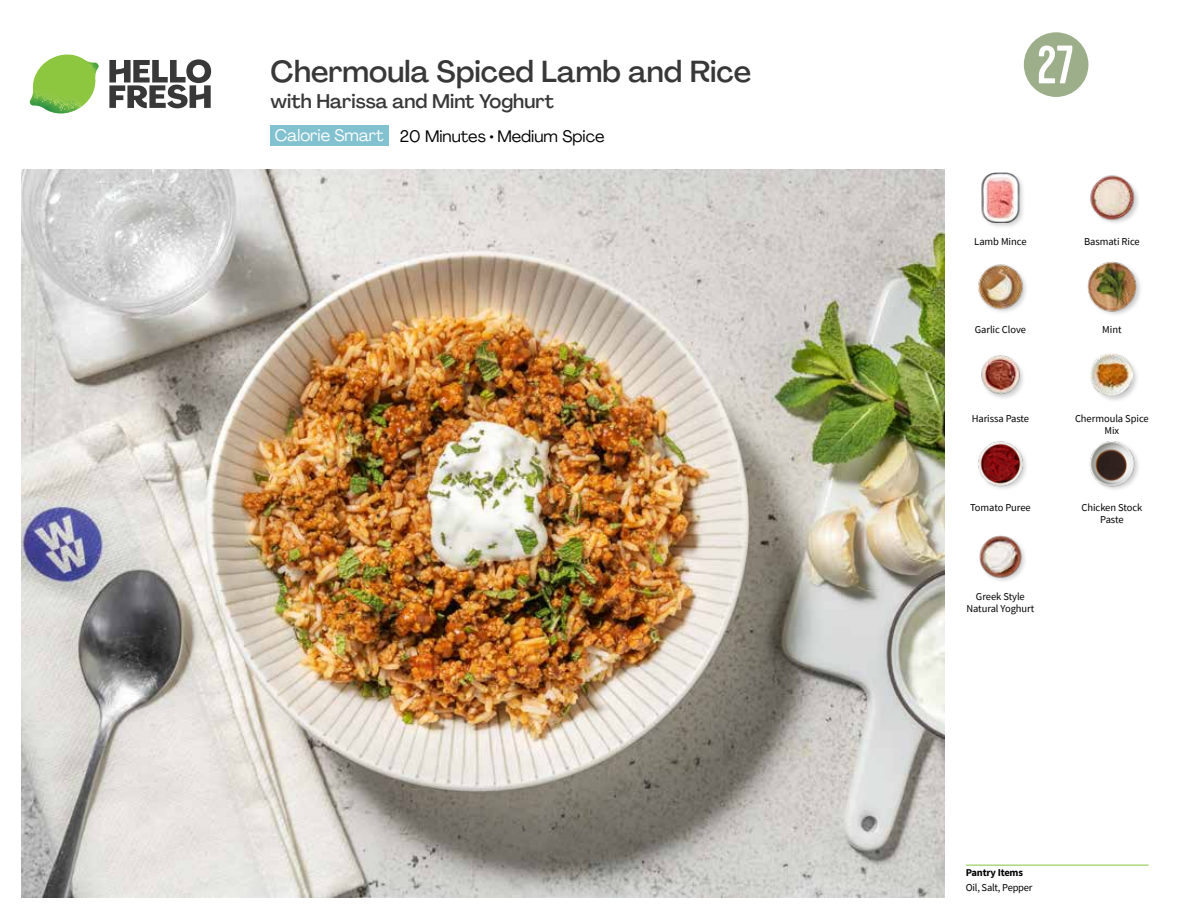
<style>
.page{position:relative;width:1188px;height:918px;background:#fff}
.page>*{position:absolute;margin:0;border:0;box-sizing:border-box;transform-origin:0 0}
.t1{font:54px "Kapra";color:#fff}
.t2{font:500 30px "Agrandir";color:#383839}
.t3{font:500 19.5px "Agrandir";color:#383839}
.t4{font:16.5px "Agrandir";color:#000}
.t5{font:16.5px "Agrandir";color:#fff}
.t6{font:10.5px/12px "Source Sans Pro";letter-spacing:-.005em;color:#000;text-align:center}
.t7{font:700 10.5px "Source Sans Pro";letter-spacing:-.02em;color:#000}
</style>
<div class="page">
<svg style="left:109px;top:59px;width:102px;height:49px"></svg>
<img style="left:30px;top:55px;width:69px;height:59px">
<img style="left:21px;top:170px;width:924px;height:728px">
<hr style="left:966px;top:865px;width:183px;height:1px;background:#82c341">
<div style="left:271px;top:126px;width:118px;height:20px;background:#82c1cf"></div>
<img style="left:979px;top:535px;width:46px;height:46px">
<img style="left:981px;top:355px;width:42px;height:43px">
<img style="left:978px;top:441px;width:48px;height:48px">
<img style="left:1089px;top:441px;width:50px;height:49px">
<div style="left:1090px;top:353px;width:50px;height:50px;background:#000;opacity:.2"></div>
<img style="left:1091px;top:354px;width:42px;height:42px">
<div style="left:980px;top:171px;width:46px;height:58px;background:#000;opacity:.2"></div>
<img style="left:980px;top:172px;width:46px;height:51px">
<img style="left:978px;top:264px;width:48px;height:48px">
<img style="left:1087px;top:261px;width:54px;height:54px">
<img style="left:1090px;top:175px;width:48px;height:48px">
<svg style="left:1023px;top:32px;width:66px;height:65px"></svg>
<h2 class="t2" style="left:271px;top:53px;width:482px">Chermoula Spiced Lamb and Rice</h2>
<h3 class="t3" style="left:271px;top:89px;width:285px">with Harissa and Mint Yoghurt</h3>
<h3 class="t5" style="left:275px;top:125px;width:110px">Calorie Smart</h3>
<h3 class="t4" style="left:400px;top:126px;width:206px">20 Minutes • Medium Spice</h3>
<h1 class="t1" style="left:1037px;top:34px;width:38px">27</h1>
<p class="t6" style="left:974px;top:235px;width:54px">Lamb Mince</p>
<p class="t6" style="left:1084px;top:235px;width:57px">Basmati Rice</p>
<p class="t6" style="left:975px;top:324px;width:53px">Garlic Clove</p>
<p class="t6" style="left:1102px;top:324px;width:21px">Mint</p>
<p class="t6" style="left:972px;top:413px;width:59px">Harissa Paste</p>
<p class="t6" style="left:970px;top:501px;width:62px">Tomato Puree</p>
<p class="t6" style="left:966px;top:590px;width:70px">Greek Style<br>Natural Yoghurt</p>
<p class="t6" style="left:1075px;top:413px;width:75px">Chermoula Spice<br>Mix</p>
<p class="t6" style="left:1081px;top:501px;width:62px">Chicken Stock<br>Paste</p>
<p class="t7" style="left:966px;top:866px;width:59px">Pantry Items</p>
<p class="t6" style="left:966px;top:881px;width:68px">Oil, Salt, Pepper</p>
</div>
